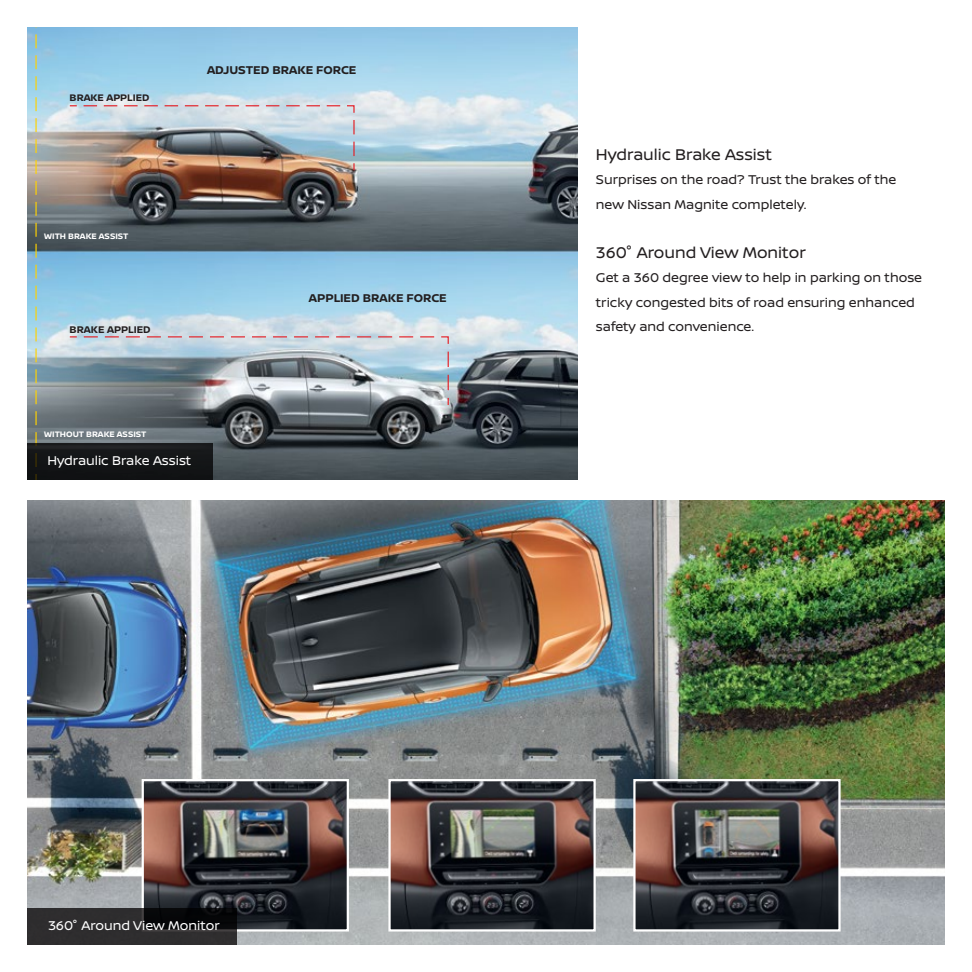
<style>
.page{position:relative;width:972px;height:972px;background:#fff}
.page>*{position:absolute;margin:0;border:0;box-sizing:border-box;transform-origin:0 0}
.t1{font:16.5px "Nissan Brand";color:#231f20}
.t2{font:13.5px/24.5px "Nissan Brand";color:#231f20}
.t3{font:13.5px "Nissan Brand";color:#fff}
.t4{font:700 12px "Nissan Brand";color:#231f20}
.t5{font:700 10.35px "Nissan Brand";color:#231f20}
.t6{font:700 10.2px "Nissan Brand";color:#231f20}
.t7{font:700 8.4px "Nissan Brand";color:#fff}
</style>
<div class="page">
<img style="left:27px;top:501px;width:918px;height:444px">
<img style="left:27px;top:27px;width:550px;height:452px">
<svg style="left:35px;top:34px;width:2px;height:409px"></svg>
<svg style="left:84px;top:105px;width:271px;height:9px;background:#d6cfd6"></svg>
<svg style="left:353px;top:120px;width:2px;height:50px"></svg>
<svg style="left:84px;top:336px;width:365px;height:9px;background:#d1ccd3"></svg>
<svg style="left:448px;top:352px;width:1px;height:53px"></svg>
<div style="left:27px;top:443px;width:186px;height:36px;background:linear-gradient(to bottom,#1d1e20,#0e1011)"></div>
<img style="left:145px;top:782px;width:201px;height:147px">
<div style="left:142px;top:779px;width:207px;height:153px;border:2px solid #fff"></div>
<img style="left:391px;top:782px;width:202px;height:147px">
<div style="left:388px;top:779px;width:208px;height:153px;border:2px solid #fff"></div>
<img style="left:636px;top:782px;width:202px;height:147px">
<div style="left:633px;top:779px;width:208px;height:153px;border:2px solid #fff"></div>
<svg style="left:27px;top:909px;width:209px;height:36px;background:#242425"></svg>
<p class="t6" style="left:70px;top:90px;width:81px">BRAKE APPLIED</p>
<p class="t4" style="left:207px;top:62px;width:151px">ADJUSTED BRAKE FORCE</p>
<p class="t7" style="left:44px;top:230px;width:86px">WITH BRAKE ASSIST</p>
<p class="t5" style="left:70px;top:322px;width:83px">BRAKE APPLIED</p>
<p class="t7" style="left:44px;top:428px;width:104px">WITHOUT BRAKE ASSIST</p>
<p class="t3" style="left:47px;top:450px;width:145px">Hydraulic Brake Assist</p>
<p class="t4" style="left:309px;top:289px;width:139px">APPLIED BRAKE FORCE</p>
<p class="t1" style="left:596px;top:142px;width:177px">Hydraulic Brake Assist</p>
<p class="t2" style="left:596px;top:167px;width:302px">Surprises on the road? Trust the brakes of the new Nissan Magnite completely.</p>
<p class="t1" style="left:596px;top:240px;width:212px">360° Around View Monitor</p>
<p class="t2" style="left:596px;top:265px;width:328px">Get a 360 degree view to help in parking on those tricky congested bits of road ensuring enhanced safety and convenience.</p>
<p class="t3" style="left:48px;top:916px;width:173px">360° Around View Monitor</p>
</div>
